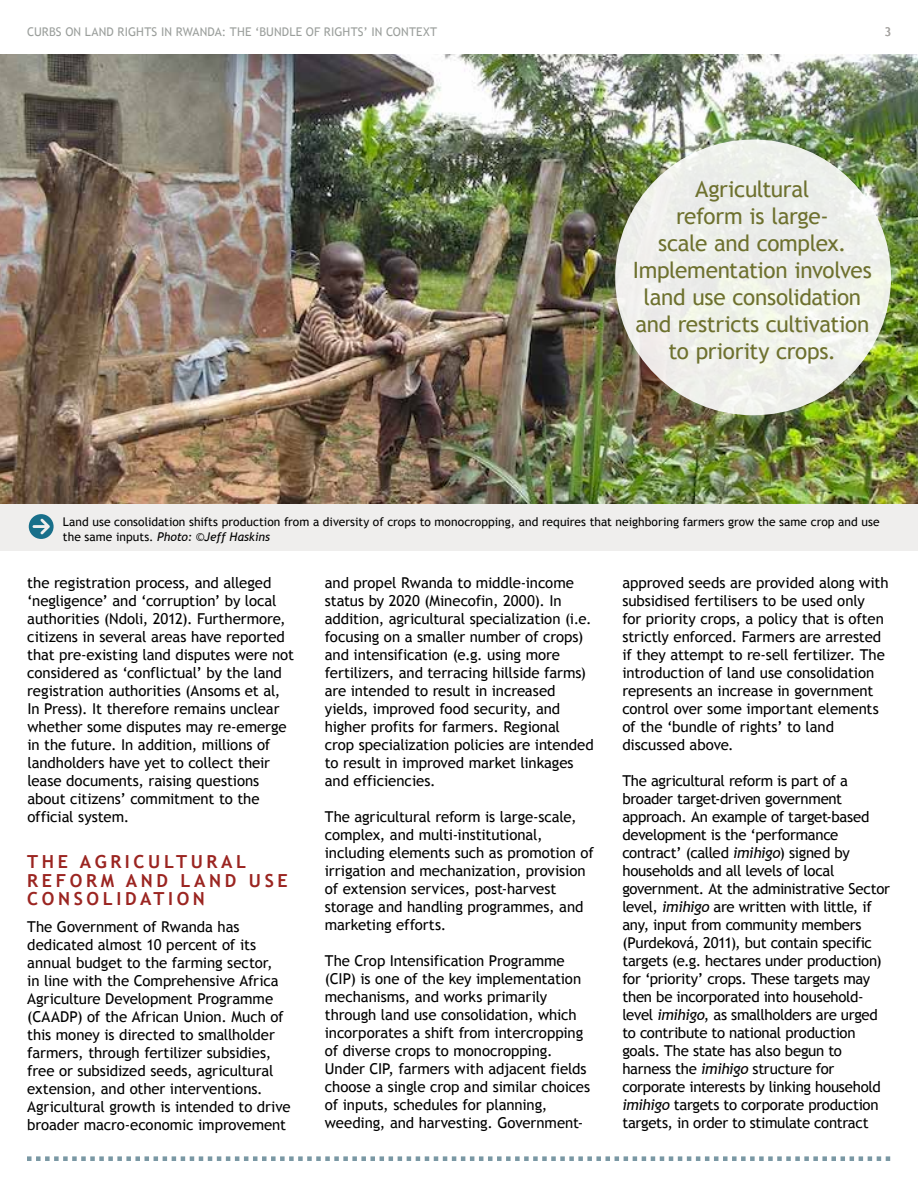
<style>
.page{position:relative;width:918px;height:1188px;background:#fff}
.page>*{position:absolute;margin:0;border:0;box-sizing:border-box;transform-origin:0 0}
.t1{font:22.5px/27px "Trebuchet MS";letter-spacing:-.02em;color:#6e712f;text-align:center}
.t2{font:700 18px/18.8px "Trebuchet MS";letter-spacing:.2em;color:#9b2521}
.t3{font:15px/18px "Trebuchet MS";letter-spacing:-.01em;color:#000}
.t4{font:12px/14.4px "Trebuchet MS";color:#000}
.t5{font:12px "Trebuchet MS";letter-spacing:.015em;color:#9b9f9c}
.t6{font:12px "Trebuchet MS";color:#a8a6a3}
.s1{font-style:italic}
</style>
<div class="page">
<svg style="left:27px;top:1156px;width:863px;height:5px"></svg>
<img style="left:0;top:54px;width:918px;height:450px">
<div style="left:0;top:504px;width:918px;height:47px;background:#efeeed"></div>
<svg style="left:29px;top:514px;width:25px;height:25px"></svg>
<div style="left:615px;top:140px;width:276px;height:275px;background:#eeefea;border-radius:50%"></div>
<p class="t5" style="left:27px;top:24px;width:412px">Curbs on Land Rights in Rwanda: The ‘Bundle of Rights’ in Context</p>
<p class="t6" style="left:885px;top:24px;width:8px">3</p>
<h1 class="t1" style="left:633px;top:176px;width:241px">Agricultural<br>reform is large-<br>scale and complex.<br>I mplementation involves land use consolidation and restricts cultivation to priority crops.</h1>
<p class="t4" style="left:63px;top:515px;width:818px">Land use consolidation shifts production from a diversity of crops to monocropping, and requires that neighboring farmers grow the same crop and use the same inputs. <span class="s1">Photo: ©Jeff Haskins</span></p>
<p class="t3" style="left:27px;top:574px;width:268px">the registration process, and alleged ‘negligence’ and ‘corruption’ by local authorities (Ndoli, 2012). Furthermore, citizens in several areas have reported that pre-existing land disputes were not considered as ‘conflictual’ by the land registration authorities (Ansoms et al,<br>I n Press). It therefore remains unclear whether some disputes may re-emerge in the future. I n addition, millions of landholders have yet to collect their lease documents, raising questions about citizens’ commitment to the official system.</p>
<p class="t2" style="left:27px;top:852px;width:262px">TH E AGR ICULT UR AL<br>REFOR M AND LAND U SE<br>CONSOLIDATION</p>
<p class="t3" style="left:27px;top:918px;width:265px">The Government of Rwanda has dedicated almost 10 percent of its annual budget to the farming sector,<br>in line with the Comprehensive Africa Agriculture Development Programme (CAAD P) of the African Union. Much of this money is directed to smallholder farmers, through fertilizer subsidies, free or subsidized seeds, agricultural extension, and other interventions.<br>Agricultural growth is intended to drive broader macro-economic improvement</p>
<p class="t3" style="left:325px;top:574px;width:271px">and propel Rwanda to middle-income status by 2020 (Minecofin, 2000). I n addition, agricultural specialization (i.e. focusing on a smaller number of crops) and intensification (e.g. using more fertilizers, and terracing hillside farms) are intended to result in increased yields, improved food security, and higher profits for farmers. Regional<br>crop specialization policies are intended to result in improved market linkages and efficiencies.</p>
<p class="t3" style="left:325px;top:808px;width:271px">The agricultural reform is large-scale, complex, and multi-institutional, including elements such as promotion of irrigation and mechanization, provision of extension services, post-harvest storage and handling programmes, and marketing efforts.</p>
<p class="t3" style="left:325px;top:952px;width:267px">The Crop I ntensification Programme<br>(CI P) is one of the key implementation mechanisms, and works primarily through land use consolidation, which incorporates a shift from intercropping of diverse crops to monocropping.<br>Under CI P, farmers with adjacent fields choose a single crop and similar choices of inputs, schedules for planning, weeding, and harvesting. Government-</p>
<p class="t3" style="left:622px;top:574px;width:268px">approved seeds are provided along with subsidised fertilisers to be used only<br>for priority crops, a policy that is often strictly enforced. Farmers are arrested if they attempt to re-sell fertilizer. The introduction of land use consolidation represents an increase in government control over some important elements of the ‘bundle of rights’ to land discussed above.</p>
<p class="t3" style="left:622px;top:772px;width:269px">The agricultural reform is part of a broader target-driven government approach. An example of target-based development is the ‘performance contract’ (called <span class="s1">imihigo</span>) signed by households and all levels of local government. At the administrative Sector level, <span class="s1">imihigo</span> are written with little, if any, input from community members (Purdeková, 2011), but contain specific targets (e.g. hectares under production) for ‘priority’ crops. These targets may then be incorporated into household&shy;level <span class="s1">imihigo</span>, as smallholders are urged to contribute to national production goals. The state has also begun to harness the <span class="s1">imihigo</span> structure for corporate interests by linking household <span class="s1">imihigo</span> targets to corporate production targets, in order to stimulate contract</p>
</div>
